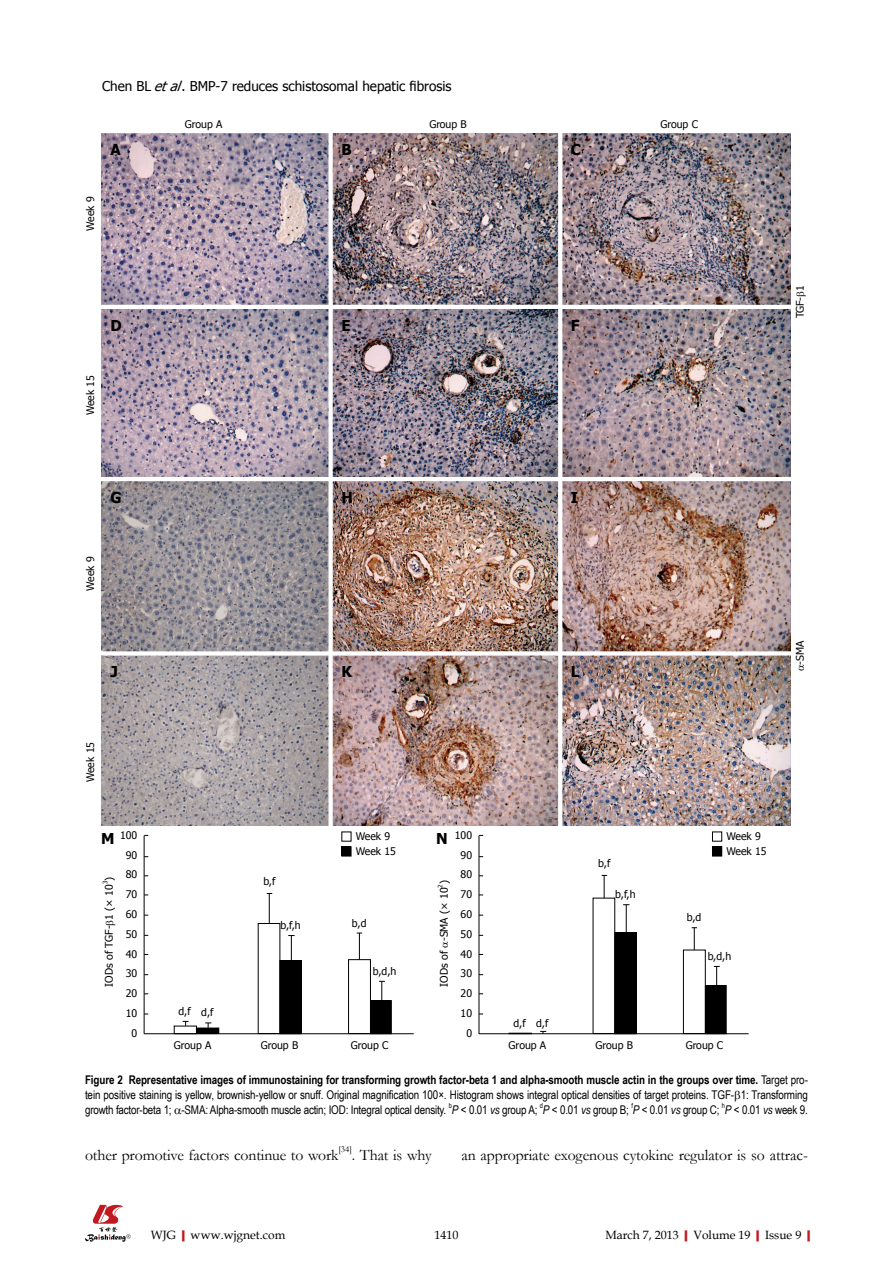
<style>
.page{position:relative;width:893px;height:1263px;background:#fff}
.page>*{position:absolute;margin:0;border:0;box-sizing:border-box;transform-origin:0 0}
.t1{font:15.75px "Garamond";letter-spacing:-.005em;color:#000}
.t2{font:700 15px "Tahoma";color:#000}
.t3{font:13.5px "Tahoma";color:#000}
.t4{font:12px/15px "Arial Narrow";letter-spacing:-.015em;color:#000;text-align:justify}
.t5{font:12px "Book Antiqua";color:#000}
.t6{font:10.5px/19.8px "Tahoma";color:#000}
.t7{font:9.15px "Garamond";color:#000}
.t8{font:7.05px "Arial Narrow";color:#000}
.t9{font:6.15px "Tahoma";color:#000}
.s1{font-style:italic}
.s2{font-weight:700}
.s3{font-weight:700;color:#c01920}
</style>
<div class="page">
<svg style="left:85px;top:1205px;width:46px;height:37px"></svg>
<img style="left:102px;top:134px;width:689px;height:692px">
<svg style="left:558px;top:133px;width:4px;height:693px"></svg>
<hr style="left:92px;top:305px;width:708px;height:4px;background:#fff">
<div style="left:328px;top:126px;width:5px;height:741px;background:#fff"></div>
<hr style="left:91px;top:477px;width:705px;height:4px;background:#fff">
<div style="left:94px;top:651px;width:703px;height:5px;background:#fff"></div>
<hr style="left:144px;top:836px;width:1px;height:198px;background:#000">
<hr style="left:144px;top:1033px;width:270px;height:1px;background:#000">
<div style="left:174px;top:1026px;width:23px;height:8px;border:1px solid #000"></div>
<div style="left:196px;top:1028px;width:23px;height:5px;background:#000"></div>
<div style="left:258px;top:923px;width:22px;height:111px;border:1px solid #000"></div>
<div style="left:280px;top:960px;width:21px;height:74px;background:#000"></div>
<div style="left:280px;top:960px;width:22px;height:74px;border:1px solid #000"></div>
<div style="left:348px;top:959px;width:23px;height:75px;border:1px solid #000"></div>
<div style="left:370px;top:1000px;width:21px;height:34px;background:#000"></div>
<div style="left:370px;top:1000px;width:22px;height:34px;border:1px solid #000"></div>
<svg style="left:379px;top:981px;width:6px;height:21px"></svg>
<svg style="left:357px;top:933px;width:5px;height:26px"></svg>
<svg style="left:288px;top:935px;width:7px;height:27px"></svg>
<hr style="left:269px;top:893px;width:1px;height:31px;background:#000">
<svg style="left:205px;top:1023px;width:6px;height:5px"></svg>
<svg style="left:183px;top:1021px;width:6px;height:5px"></svg>
<div style="left:342px;top:847px;width:9px;height:9px;background:#000"></div>
<div style="left:342px;top:846px;width:9px;height:10px;border:1px solid #000"></div>
<hr style="left:479px;top:836px;width:1px;height:198px;background:#000">
<hr style="left:479px;top:1033px;width:270px;height:1px;background:#000">
<div style="left:593px;top:898px;width:22px;height:136px;border:1px solid #000"></div>
<div style="left:615px;top:932px;width:21px;height:102px;background:#000"></div>
<div style="left:683px;top:950px;width:22px;height:84px;border:1px solid #000"></div>
<div style="left:705px;top:985px;width:21px;height:49px;background:#000"></div>
<svg style="left:714px;top:966px;width:6px;height:19px"></svg>
<svg style="left:692px;top:927px;width:5px;height:23px"></svg>
<svg style="left:623px;top:904px;width:6px;height:28px"></svg>
<svg style="left:602px;top:875px;width:5px;height:23px"></svg>
<svg style="left:540px;top:1031px;width:6px;height:3px"></svg>
<div style="left:712px;top:832px;width:10px;height:9px;border:1px solid #000"></div>
<div style="left:712px;top:847px;width:10px;height:9px;background:#000"></div>
<div style="left:712px;top:846px;width:10px;height:10px;border:1px solid #000"></div>
<p class="t3" style="left:102px;top:77px;width:351px">Chen BL <span class="s1">etal</span>. BMP-7 reduces schistosomal hepatic fibrosis</p>
<p class="t6" style="left:185px;top:114px;width:39px">Group A</p>
<p class="t6" style="left:429px;top:114px;width:39px">Group B</p>
<p class="t6" style="left:661px;top:114px;width:39px">Group C</p>
<p class="t2" style="left:111px;top:139px;width:12px">A</p>
<p class="t2" style="left:342px;top:139px;width:12px">B</p>
<p class="t2" style="left:571px;top:139px;width:12px">C</p>
<p class="t6" style="left:80px;top:231px;width:36px;rotate:-90deg">Week 9</p>
<p class="t2" style="left:111px;top:315px;width:13px">D</p>
<p class="t2" style="left:342px;top:315px;width:11px">E</p>
<p class="t2" style="left:571px;top:315px;width:10px">F</p>
<p class="t6" style="left:80px;top:415px;width:41px;rotate:-90deg">Week 15</p>
<p class="t6" style="left:789px;top:318px;width:35px;rotate:-90deg">TGF- 1</p>
<p class="t2" style="left:111px;top:487px;width:13px">G</p>
<p class="t2" style="left:342px;top:487px;width:13px">H</p>
<p class="t2" style="left:571px;top:487px;width:9px">I</p>
<p class="t6" style="left:80px;top:591px;width:36px;rotate:-90deg">Week 9</p>
<p class="t2" style="left:111px;top:661px;width:9px">J</p>
<p class="t2" style="left:342px;top:661px;width:12px">K</p>
<p class="t2" style="left:571px;top:661px;width:10px">L</p>
<p class="t6" style="left:80px;top:782px;width:42px;rotate:-90deg">Week 15</p>
<p class="t6" style="left:120px;top:824px;width:19px;text-align:right">100<br>90<br>80<br>70<br>60<br>50<br>40<br>30<br>20<br>10<br>0</p>
<p class="t6" style="left:455px;top:824px;width:19px;text-align:right">100<br>90<br>80<br>70<br>60<br>50<br>40<br>30<br>20<br>10<br>0</p>
<p class="t2" style="left:101px;top:828px;width:15px">M</p>
<p class="t6" style="left:726px;top:828px;width:42px;line-height:15px">Week 9<br>Week 15</p>
<p class="t6" style="left:356px;top:828px;width:42px;line-height:15px">Week 9<br>Week 15</p>
<p class="t2" style="left:436px;top:828px;width:13px">N</p>
<p class="t6" style="left:598px;top:852px;width:14px">b,f</p>
<p class="t6" style="left:263px;top:871px;width:14px">b,f</p>
<p class="t6" style="left:99px;top:986px;width:111px;rotate:-90deg">IODs of TGF- 1 (× 10 )</p>
<p class="t6" style="left:433px;top:986px;width:108px;rotate:-90deg">IODs of -SMA (× 10 )</p>
<p class="t9" style="left:101px;top:884px;width:5px;rotate:-90deg">3</p>
<p class="t9" style="left:436px;top:887px;width:5px;rotate:-90deg">2</p>
<p class="t6" style="left:615px;top:884px;width:22px">b,f,h</p>
<p class="t6" style="left:687px;top:907px;width:16px">b,d</p>
<p class="t6" style="left:352px;top:912px;width:16px">b,d</p>
<p class="t6" style="left:280px;top:915px;width:22px">b,f,h</p>
<p class="t6" style="left:708px;top:945px;width:25px">b,d,h</p>
<p class="t6" style="left:373px;top:960px;width:25px">b,d,h</p>
<p class="t6" style="left:178px;top:1001px;width:37px">d,f d,f</p>
<p class="t6" style="left:513px;top:1013px;width:37px">d,f d,f</p>
<p class="t6" style="left:174px;top:1035px;width:39px">Group A</p>
<p class="t6" style="left:261px;top:1035px;width:39px">Group B</p>
<p class="t6" style="left:351px;top:1035px;width:39px">Group C</p>
<p class="t6" style="left:509px;top:1035px;width:39px">Group A</p>
<p class="t6" style="left:596px;top:1035px;width:39px">Group B</p>
<p class="t6" style="left:686px;top:1035px;width:39px">Group C</p>
<p class="t6" style="left:789px;top:664px;width:26px;rotate:-90deg">-SMA</p>
<p class="t4" style="left:85px;top:1072px;width:724px"><span class="s2">Figure 2 Representative images of immunostaining for transforming growth factor-beta 1 and alpha-smooth muscle actin in the groups over time.</span> Target pro&shy;tein positive staining is yellow, brownish-yellow or snuff. Original magnification 100×. Histogram shows integral optical densities of target proteins. TGF- 1: Transforming growth factor-beta 1; -SMA: Alpha-smooth muscle actin; IOD: Integral optical density.</p>
<p class="t8" style="left:631px;top:1100px;width:3px">f</p>
<p class="t8" style="left:722px;top:1100px;width:5px">h</p>
<p class="t4" style="left:725px;top:1102px;width:84px"><span class="s1">P</span> &lt; 0.01 <span class="s1">vs</span> week 9.</p>
<p class="t8" style="left:449px;top:1100px;width:5px">b</p>
<p class="t4" style="left:452px;top:1102px;width:87px"><span class="s1">P</span> &lt; 0.01 <span class="s1">vs</span> group A;</p>
<p class="t8" style="left:540px;top:1100px;width:5px">d</p>
<p class="t4" style="left:543px;top:1102px;width:178px"><span class="s1">P</span> &lt; 0.01 <span class="s1">vs</span> group B; <span class="s1">P</span> &lt; 0.01 <span class="s1">vs</span> group C;</p>
<h1 class="t1" style="left:85px;top:1144px;width:255px">other promotive factors continue to work</h1>
<p class="t7" style="left:338px;top:1143px;width:15px">[34]</p>
<h1 class="t1" style="left:352px;top:1144px;width:81px">. That is why</h1>
<h1 class="t1" style="left:461px;top:1144px;width:348px">an appropriate exogenous cytokine regulator is so attrac-</h1>
<p class="t5" style="left:151px;top:1226px;width:136px">WJG<span class="s3">|</span>www.wjgnet.com</p>
<p class="t5" style="left:434px;top:1226px;width:25px">1410</p>
<p class="t5" style="left:605px;top:1226px;width:212px">March 7, 2013<span class="s3">|</span>Volume 19<span class="s3">|</span>Issue 9<span class="s3">|</span></p>
</div>
